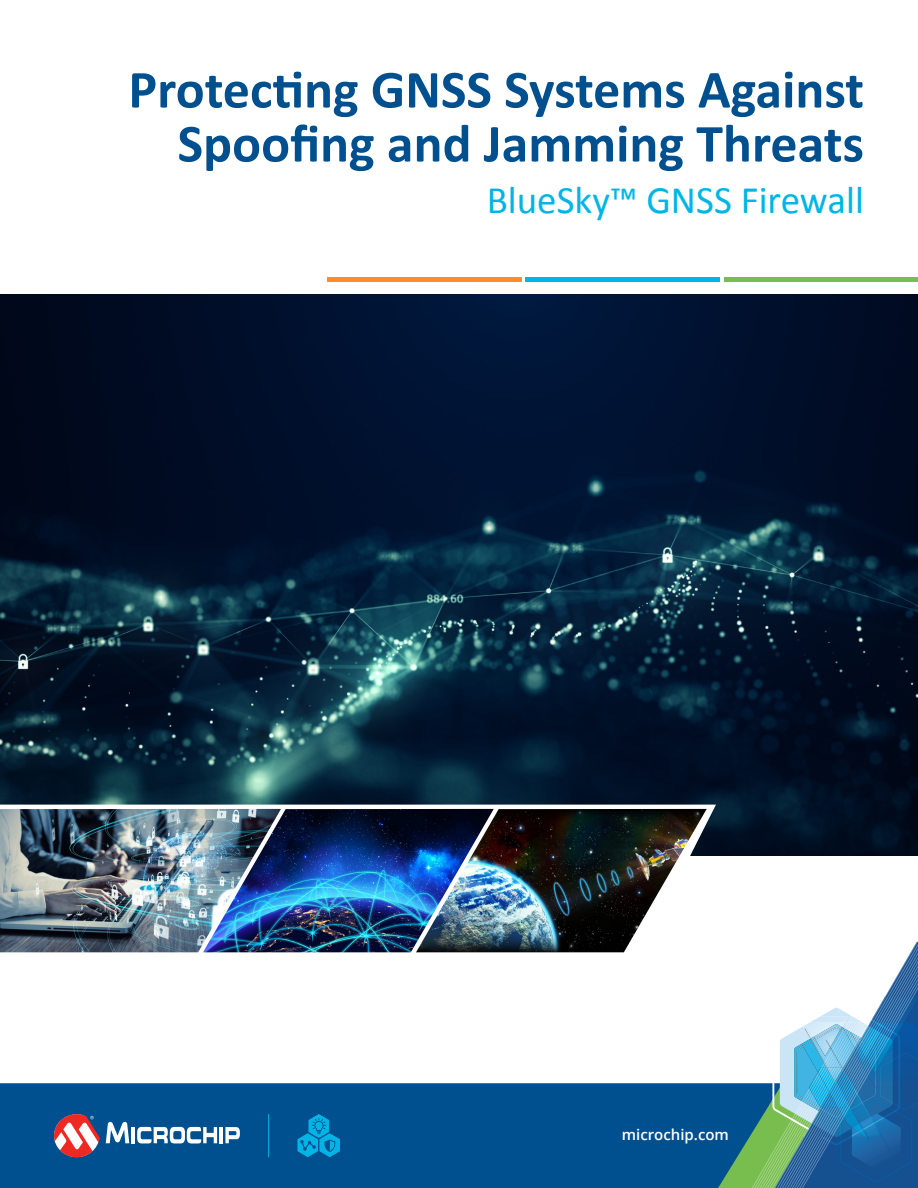
<style>
.page{position:relative;width:918px;height:1188px;background:#fff}
.page>*{position:absolute;margin:0;border:0;box-sizing:border-box;transform-origin:0 0}
.Brochure_Title{font:700 54px/54px "Calibri";color:#005090;text-align:right}
.Brochure_Subhead{font:39px "Calibri";color:#00b5e6}
.t1{font:600 15px "Open Sans";color:#fff}
</style>
<div class="page">
<img style="left:0;top:295px;width:918px;height:560px">
<svg style="left:0;top:805px;width:716px;height:148px"></svg>
<hr style="left:327px;top:278px;width:195px;height:4px;background:#ff8c2b">
<hr style="left:526px;top:278px;width:194px;height:4px;background:#00b5e6">
<hr style="left:724px;top:278px;width:194px;height:4px;background:#77be4e">
<div style="left:0;top:1083px;width:740px;height:105px;background:#005090"></div>
<svg style="left:106px;top:1122px;width:23px;height:21px"></svg>
<hr style="left:131px;top:1127px;width:4px;height:16px;background:#fff">
<hr style="left:220px;top:1127px;width:3px;height:16px;background:#fff">
<svg style="left:225px;top:1127px;width:15px;height:16px"></svg>
<svg style="left:137px;top:1127px;width:80px;height:16px"></svg>
<svg style="left:54px;top:1114px;width:46px;height:43px"></svg>
<svg style="left:297px;top:1114px;width:43px;height:43px;background:#0083bb"></svg>
<hr style="left:268px;top:1114px;width:1px;height:43px;background:#00b5e6">
<img style="left:494px;top:809px;width:213px;height:143px">
<img style="left:281px;top:809px;width:213px;height:143px">
<img style="left:0;top:809px;width:281px;height:143px">
<svg style="left:757px;top:941px;width:161px;height:247px"></svg>
<p class="Brochure_Title" style="left:128px;top:61px;width:737px">Protecting GNSS Systems Against<br>Spoofing and Jamming Threats</p>
<p class="Brochure_Subhead" style="left:487px;top:173px;width:379px">BlueSky™ GNSS Firewall</p>
<p class="t1" style="left:622px;top:1124px;width:109px">microchip.com</p>
</div>
